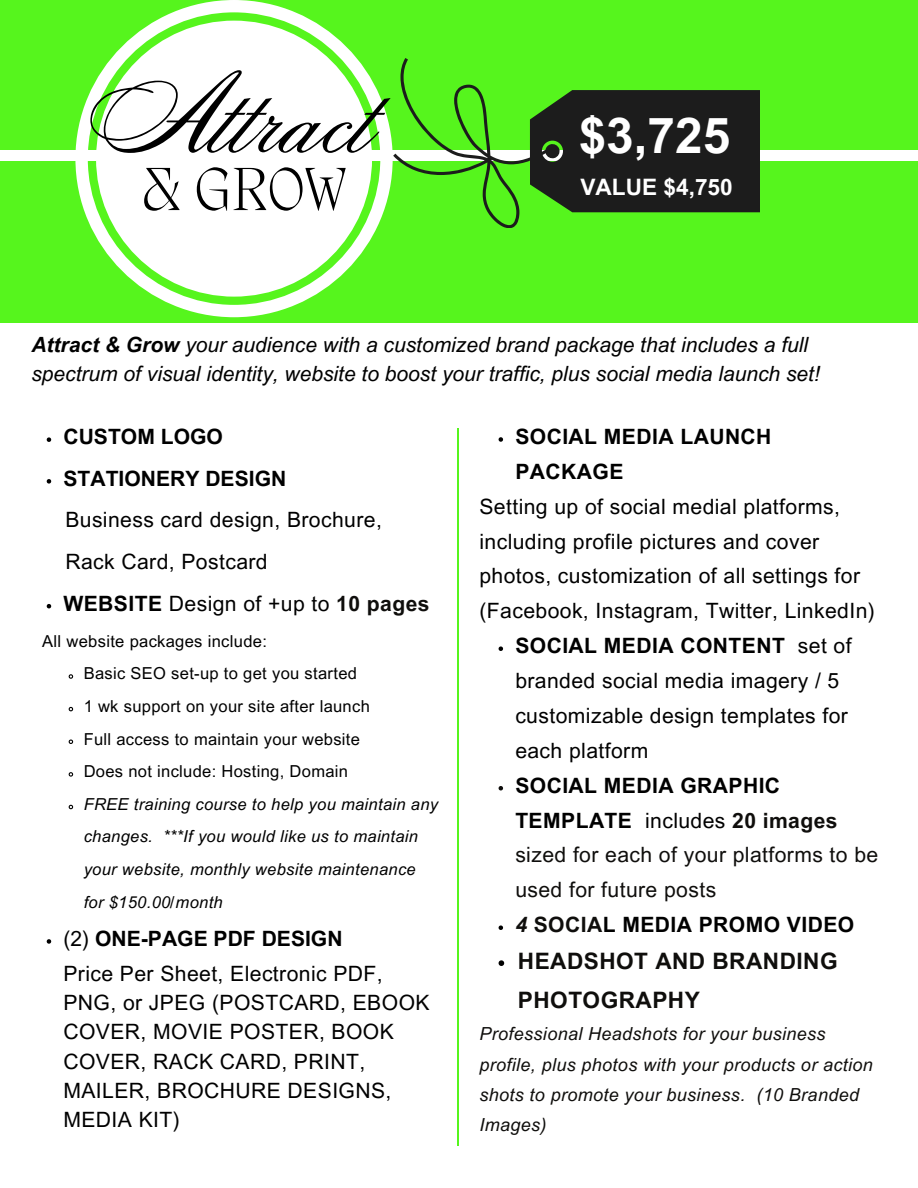
<style>
.page{position:relative;width:918px;height:1188px;background:#fff}
.page>*{position:absolute;margin:0;border:0;box-sizing:border-box;transform-origin:0 0}
.t1{font:116.1px "Citadel Script Pro";color:#000}
.t2{font:200 62.4px "Migra";color:#000}
.t3{font:700 49.5px "Arial MT Pro";color:#fff}
.t4{font:700 22.65px/38.2px "Arial MT Pro";letter-spacing:.02em;color:#0f0e0c}
.t5{font:700 22.65px "Arial MT Pro";color:#fff}
.t6{font:21.15px/34.8px "Arial MT Pro";letter-spacing:.02em;color:#000}
.t7{font:21.15px/34.8px "Arial MT Pro";letter-spacing:.02em;color:#0f0e0c}
.t8{font:700 21.15px "Arial MT Pro";color:#000}
.t9{font:700 21.15px/34.8px "Arial MT Pro";letter-spacing:.02em;color:#000}
.t10{font:italic 21px/29.2px "Arial MT Pro";color:#000}
.t11{font:italic 18px/30.3px "Arial MT Pro";letter-spacing:.02em;color:#0f0e0c}
.t12{font:16.5px "Arial MT Pro";letter-spacing:.02em;color:#000}
.t13{font:italic 16.5px/32.7px "Arial MT Pro";letter-spacing:.02em;color:#000}
.s1{font-weight:700}
.s2{font-weight:700;color:#0f0e0c}
.s3{font-weight:400}
.s4{font-weight:700;color:#000}
.s5{color:#000}
.s6{font-style:italic;color:#0f0e0c}
.s7{color:#0f0e0c}
</style>
<div class="page">
<div style="left:0;top:0;width:918px;height:322px;background:#56f51d"></div>
<div style="left:0;top:150px;width:918px;height:10px;background:#fff"></div>
<svg style="left:75px;top:0;width:318px;height:317px"></svg>
<div style="left:96px;top:21px;width:276px;height:276px;background:#fff;border-radius:50%"></div>
<hr style="left:458px;top:428px;width:1px;height:718px;background:#56f51d">
<svg style="left:393px;top:58px;width:367px;height:170px"></svg>
<svg style="left:47px;top:437px;width:4px;height:5px"></svg>
<svg style="left:47px;top:479px;width:4px;height:5px"></svg>
<svg style="left:47px;top:604px;width:4px;height:4px"></svg>
<svg style="left:68px;top:674px;width:6px;height:5px"></svg>
<svg style="left:68px;top:706px;width:6px;height:6px"></svg>
<svg style="left:68px;top:739px;width:6px;height:5px"></svg>
<svg style="left:68px;top:772px;width:6px;height:5px"></svg>
<svg style="left:68px;top:804px;width:6px;height:6px"></svg>
<svg style="left:47px;top:939px;width:4px;height:5px"></svg>
<svg style="left:499px;top:437px;width:4px;height:5px"></svg>
<svg style="left:499px;top:646px;width:4px;height:5px"></svg>
<svg style="left:499px;top:786px;width:4px;height:4px"></svg>
<svg style="left:499px;top:925px;width:4px;height:5px"></svg>
<svg style="left:499px;top:960px;width:5px;height:6px"></svg>
<p class="t1" style="left:90px;top:56px;width:290px">At ract</p>
<p class="t2" style="left:141px;top:160px;width:207px">&amp; GROW</p>
<p class="t3" style="left:579px;top:117px;width:153px">$3,725</p>
<h1 class="t5" style="left:581px;top:178px;width:154px">VALUE $4,750</h1>
<p class="t10" style="left:31px;top:333px;width:790px"><span class="s1">Attract &amp; Grow</span> your audience with a customized brand package that includes a full spectrum of visual identity, website to boost your traffic, plus social media launch set!</p>
<h3 class="t8" style="left:63px;top:429px;width:161px">CUSTOM LOGO</h3>
<h2 class="t8" style="left:63px;top:470px;width:224px">STATIONERY DESIGN</h2>
<h4 class="t6" style="left:65px;top:502px;width:318px;line-height:41.7px">Business card design, Brochure,<br>Rack Card, Postcard</h4>
<h5 class="t6" style="left:63px;top:589px;width:368px"><span class="s1">WEBSITE</span> Design of +up to <span class="s2">10 pages</span></h5>
<p class="t12" style="left:42px;top:635px;width:226px">All website packages include:</p>
<p class="t12" style="left:84px;top:667px;width:275px">Basic SEO set-up to get you started</p>
<h5 class="t12" style="left:84px;top:700px;width:288px">1 wk support on your site after launch</h5>
<p class="t12" style="left:84px;top:733px;width:278px">Full access to maintain your website</p>
<p class="t12" style="left:84px;top:765px;width:266px">Does not include: Hosting, Domain</p>
<p class="t13" style="left:84px;top:790px;width:356px">FREE training course to help you maintain any changes. ***If you would like us to maintain your website, monthly website maintenance for $150.00/month</p>
<p class="t8" style="left:63px;top:931px;width:281px"><span class="s3">(2)</span> ONE-PAGE PDF DESIGN</p>
<p class="t6" style="left:63px;top:961px;width:368px;line-height:29.2px">Price Per Sheet, Electronic PDF,<br>PNG, or JPEG (POSTCARD, EBOOK<br>COVER, MOVIE POSTER, BOOK<br>COVER, RACK CARD, PRINT,<br>MAILER, BROCHURE DESIGNS,<br>MEDIA KIT)</p>
<p class="t9" style="left:515px;top:422px;width:258px">SOCIAL MEDIA LAUNCH<br>PACKAGE</p>
<p class="t6" style="left:479px;top:492px;width:397px">Setting up of social medial platforms, including profile pictures and cover photos, customization of all settings for (Facebook, Instagram, Twitter, LinkedIn)</p>
<p class="t6" style="left:515px;top:631px;width:338px"><span class="s1">SOCIAL MEDIA CONTENT</span> set of branded social media imagery / 5 customizable design templates for each platform</p>
<h5 class="t7" style="left:515px;top:771px;width:364px"><span class="s4">SOCIAL MEDIA GRAPHIC<br>TEMPLATE</span> <span class="s5">includes</span> <span class="s1">20 images </span>sized for each of your platforms to be used for future posts</h5>
<p class="t9" style="left:515px;top:910px;width:341px"><span class="s6">4</span> <span class="s7">SOCIA</span>L MEDIA PROMO VIDEO</p>
<p class="t4" style="left:518px;top:945px;width:321px">HEADSHOT AND BRANDING<br>PHOTOGRAPHY</p>
<p class="t11" style="left:479px;top:1021px;width:395px">Professional Headshots for your business profile, plus photos with your products or action shots to promote your business. (10 Branded Images)</p>
</div>
